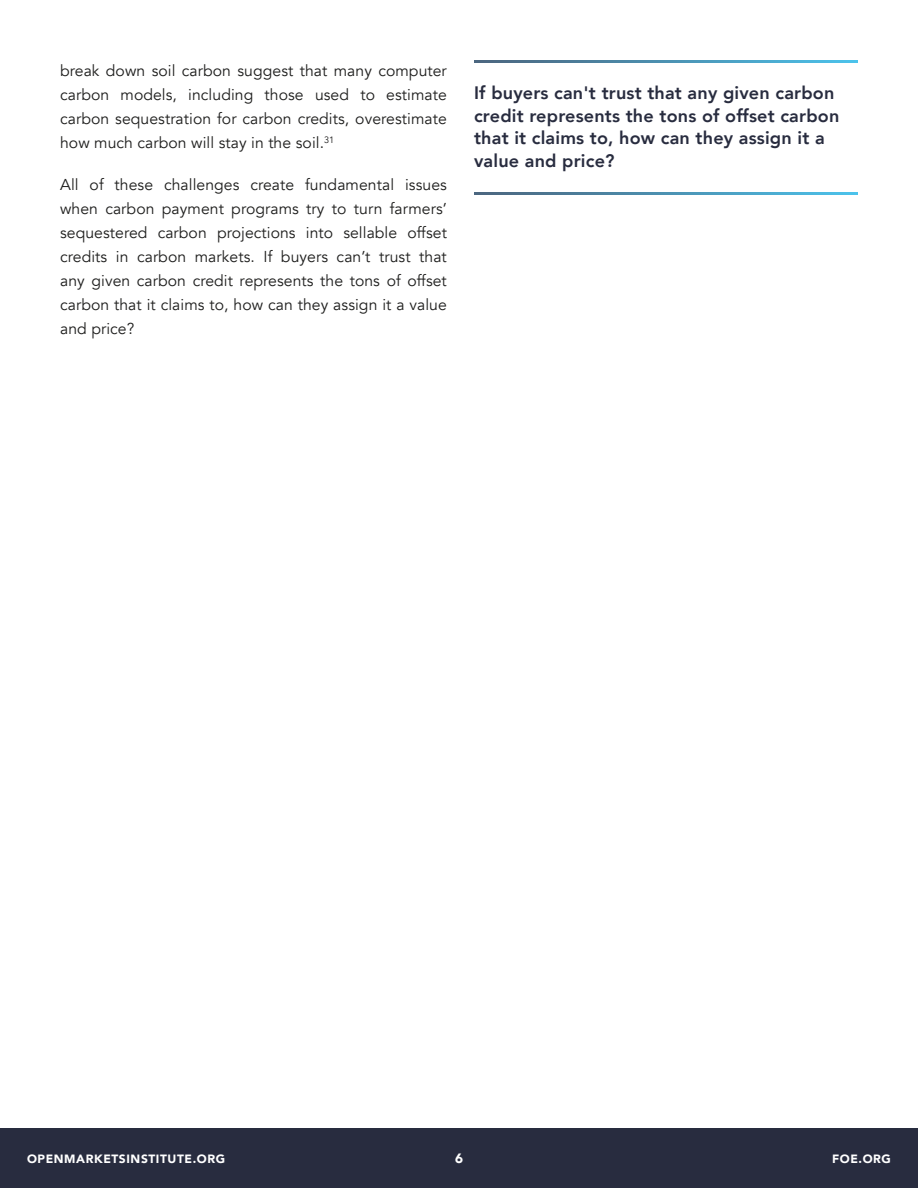
<style>
.page{position:relative;width:918px;height:1188px;background:#fff}
.page>*{position:absolute;margin:0;border:0;box-sizing:border-box;transform-origin:0 0}
.t1{font:800 18px/22.5px "Avenir";letter-spacing:.01em;color:#282c3f}
.t2{font:15.75px/24px "Avenir";letter-spacing:.005em;color:#1e1e1d;text-align:justify}
.t3{font:900 13.5px "Avenir";color:#fff}
.t4{font:900 12px "Avenir";letter-spacing:.05em;color:#fff}
</style>
<div class="page">
<div style="left:0;top:1128px;width:918px;height:60px;background:#282c3f"></div>
<p class="t2" style="left:60px;top:60px;width:388px">break down soil carbon suggest that many computer carbon models, including those used to estimate carbon sequestration for carbon credits, overestimate how much carbon will stay in the soil.<sup>31</sup></p>
<p class="t2" style="left:60px;top:174px;width:388px">All of these challenges create fundamental issues when carbon payment programs try to turn farmers’ sequestered carbon projections into sellable offset credits in carbon markets. If buyers can’t trust that any given carbon credit represents the tons of offset carbon that it claims to, how can they assign it a value and price?</p>
<p class="t1" style="left:474px;top:83px;width:367px">If buyers can't trust that any given carbon credit represents the tons of offset carbon that it claims to, how can they assign it a value and price?</p>
<p class="t4" style="left:27px;top:1151px;width:200px">OPENMARKETSINSTITUTE.ORG</p>
<p class="t3" style="left:455px;top:1150px;width:9px">6</p>
<p class="t4" style="left:832px;top:1151px;width:60px">FOE.ORG</p>
</div>
